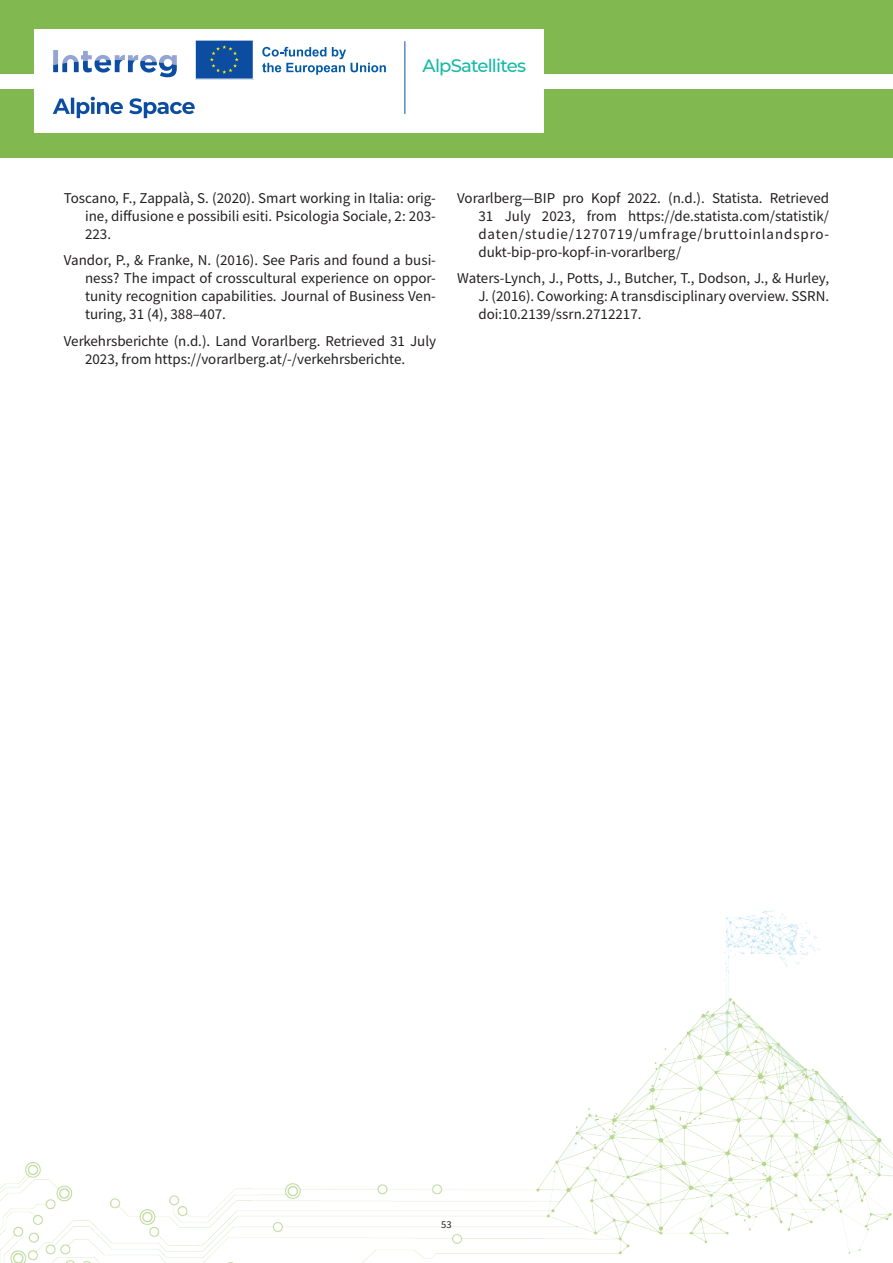
<style>
.page{position:relative;width:893px;height:1263px;background:#fff}
.page>*{position:absolute;margin:0;border:0;box-sizing:border-box;transform-origin:0 0}
.t1{font:500 18px "Montserrat";letter-spacing:-.045em;color:#15baa7}
.t2{font:15px/18px "Source Sans Variable";color:#231f20;text-align:justify}
.t3{font:10.5px "Source Sans Variable";color:#231f20}
</style>
<div class="page">
<img style="left:0;top:910px;width:893px;height:353px">
<div style="left:0;top:0;width:893px;height:157px;background:#82b850"></div>
<div style="left:0;top:74px;width:893px;height:15px;background:#fff"></div>
<div style="left:34px;top:29px;width:509px;height:104px;background:#fff"></div>
<svg style="left:53px;top:50px;width:124px;height:27px"></svg>
<svg style="left:195px;top:40px;width:59px;height:40px;background:#255ea4"></svg>
<svg style="left:262px;top:47px;width:124px;height:28px"></svg>
<hr style="left:405px;top:41px;width:1px;height:73px;background:#0d4da1">
<svg style="left:53px;top:97px;width:142px;height:21px"></svg>
<p class="t1" style="left:422px;top:53px;width:105px">AlpSatellites</p>
<p class="t2" style="left:85px;top:189px;width:352px;text-indent:-21px">Toscano, F., Zappalà, S. (2020). Smart working in Italia: orig&shy;ine, diffusione e possibili esiti. Psicologia Sociale, 2: 203- 223.</p>
<p class="t2" style="left:85px;top:251px;width:352px;text-indent:-21px">Vandor, P., &amp; Franke, N. (2016). See Paris and found a busi&shy;ness? The impact of crosscultural experience on oppor&shy;tunity recognition capabilities. Journal of Business Ven&shy;turing, 31 (4), 388–407.</p>
<p class="t2" style="left:85px;top:332px;width:353px;text-indent:-21px">Verkehrsberichte (n.d.). Land Vorarlberg. Retrieved 31 July<br>2023, from https://vorarlberg.at/-/verkehrsberichte.</p>
<p class="t2" style="left:478px;top:189px;width:352px;text-indent:-21px">Vorarlberg—BIP pro Kopf 2022. (n.d.). Statista. Retrieved 31 July 2023, from https://de.statista.com/statistik/ daten/studie/1270719/umfrage/bruttoinlandspro&shy;dukt-bip-pro-kopf-in-vorarlberg/</p>
<p class="t2" style="left:478px;top:269px;width:352px;text-indent:-21px">Waters-Lynch, J., Potts, J., Butcher, T., Dodson, J., &amp; Hurley, J. (2016). Coworking: A transdisciplinary overview. SSRN. doi:10.2139/ssrn.2712217.</p>
<p class="t3" style="left:441px;top:1218px;width:12px">53</p>
</div>
